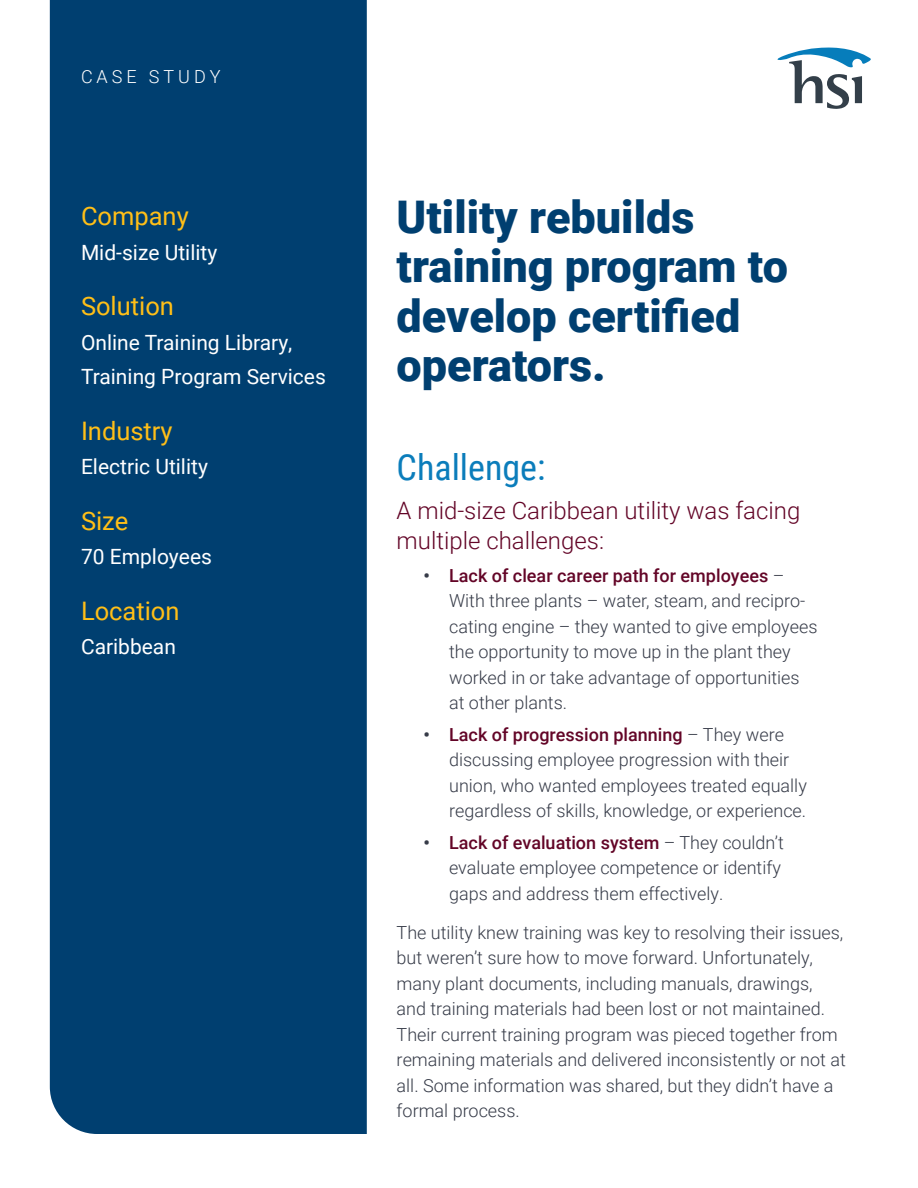
<style>
.page{position:relative;width:918px;height:1188px;background:#fff}
.page>*{position:absolute;margin:0;border:0;box-sizing:border-box;transform-origin:0 0}
.Headline{font:900 45px/49.5px "Roboto";color:#003f70}
.Subject_Headline{font:36px "Roboto Condensed";color:#0b7dbb}
.SideBar_-_Catagory{font:25.5px "Roboto";color:#ffbf17}
.Sub_Head{font:300 24px/30px "Roboto";color:#630527}
.Sidebar_-_Text{font:21px "Roboto";color:#fff}
.Text{font:300 18px/25.5px "Roboto";color:#363b48}
.t1{font:300 18px "Roboto";letter-spacing:.22em;color:#fff}
.s1{font-weight:700}
.s2{font-weight:500;color:#630527}
</style>
<div class="page">
<svg style="left:777px;top:47px;width:94px;height:62px"></svg>
<div style="left:50px;top:0;width:317px;height:1134px;background:#003f70"></div>
<p class="t1" style="left:81px;top:64px;width:141px">CASE STUDY</p>
<p class="SideBar_-_Catagory" style="left:81px;top:199px;width:109px">Company</p>
<p class="Sidebar_-_Text" style="left:81px;top:238px;width:138px">Mid-size Utility</p>
<p class="SideBar_-_Catagory" style="left:81px;top:289px;width:95px">Solution</p>
<p class="Sidebar_-_Text" style="left:81px;top:328px;width:213px">Online Training Library,</p>
<p class="Sidebar_-_Text" style="left:81px;top:362px;width:246px">Training Program Services</p>
<p class="SideBar_-_Catagory" style="left:81px;top:413px;width:93px">Industry</p>
<p class="Sidebar_-_Text" style="left:81px;top:452px;width:128px">Electric Utility</p>
<p class="SideBar_-_Catagory" style="left:81px;top:503px;width:49px">Size</p>
<p class="Sidebar_-_Text" style="left:81px;top:542px;width:133px">70 Employees</p>
<p class="SideBar_-_Catagory" style="left:81px;top:593px;width:100px">Location</p>
<p class="Sidebar_-_Text" style="left:81px;top:632px;width:97px">Caribbean</p>
<p class="Headline" style="left:397px;top:191px;width:393px">Utility rebuilds training program to develop certified operators.</p>
<p class="Subject_Headline" style="left:397px;top:442px;width:150px">Challenge:</p>
<p class="Sub_Head" style="left:397px;top:495px;width:405px">A mid-size Caribbean utility was facing multiple challenges:</p>
<p class="Text" style="left:449px;top:562px;width:370px;text-indent:-26px"><span class="s1">•</span> <span class="s2">Lack of clear career path for employees</span> – With three plants – water, steam, and recipro&shy;cating engine – they wanted to give employees the opportunity to move up in the plant they worked in or take advantage of opportunities at other plants.</p>
<p class="Text" style="left:449px;top:721px;width:359px;text-indent:-26px"><span class="s1">•</span> <span class="s2">Lack of progression planning</span> – They were discussing employee progression with their union, who wanted employees treated equally regardless of skills, knowledge, or experience.</p>
<p class="Text" style="left:449px;top:829px;width:336px;text-indent:-26px"><span class="s1">•</span> <span class="s2">Lack of evaluation system</span> – They couldn’t evaluate employee competence or identify gaps and address them effectively.</p>
<p class="Text" style="left:397px;top:919px;width:451px">The utility knew training was key to resolving their issues, but weren’t sure how to move forward. Unfortunately, many plant documents, including manuals, drawings, and training materials had been lost or not maintained.<br>Their current training program was pieced together from remaining materials and delivered inconsistently or not at all. Some information was shared, but they didn’t have a formal process.</p>
</div>
